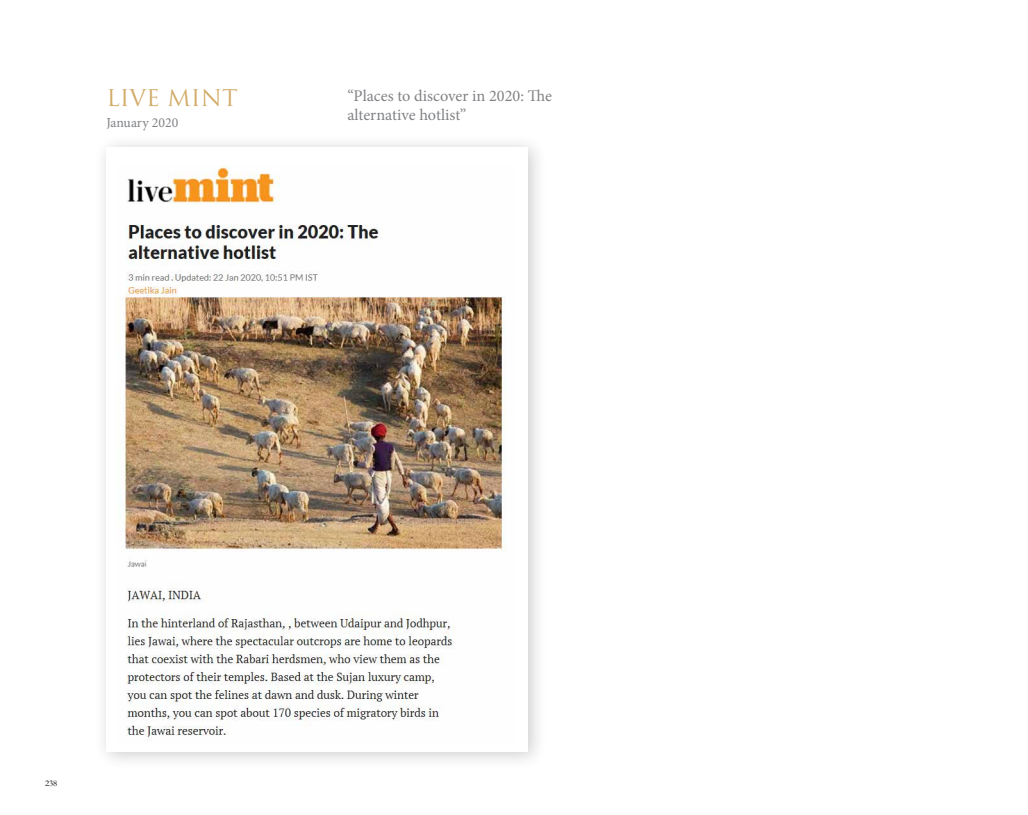
<style>
.page{position:relative;width:1028px;height:815px;background:#fff}
.page>*{position:absolute;margin:0;border:0;box-sizing:border-box;transform-origin:0 0}
.t1{font:22.5px "Trajan";color:#d2ab67}
.t2{font:16.25px/18.8px "Minion Pro";color:#808285}
.t3{font:13.75px "Minion Pro";color:#808285}
.t4{font:8.75px "Garamond";color:#000}
</style>
<div class="page">
<div style="left:93px;top:134px;width:454px;height:637px;background:#000;opacity:.2"></div>
<div style="left:106px;top:147px;width:422px;height:604px;background:#fff"></div>
<img style="left:124px;top:165px;width:382px;height:573px">
<h1 class="t1" style="left:106px;top:85px;width:133px">LIVE MINT</h1>
<p class="t3" style="left:106px;top:113px;width:73px">January 2020</p>
<p class="t2" style="left:347px;top:87px;width:206px">“Places to discover in 2020: The alternative hotlist”</p>
<p class="t4" style="left:45px;top:778px;width:14px">238</p>
</div>
